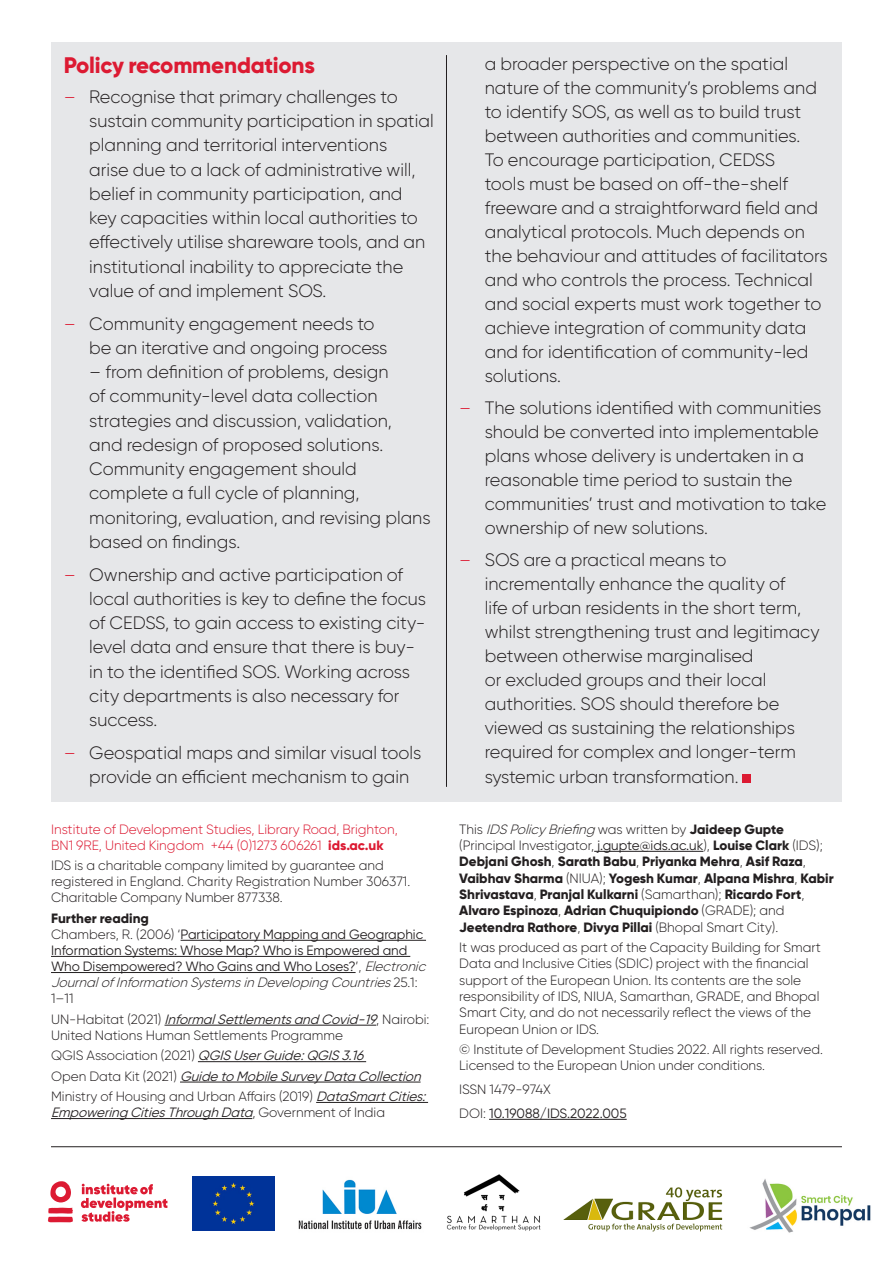
<style>
.page{position:relative;width:893px;height:1263px;background:#fff}
.page>*{position:absolute;margin:0;border:0;box-sizing:border-box;transform-origin:0 0}
.B_H2__red{font:800 22.5px "Gilroy";letter-spacing:-.01em;color:#dc1a32}
.t1{font:300 18px/24.3px "Gilroy";color:#231f20}
.B_blurb{font:300 13.5px/16.4px "Gilroy";color:#231f20}
.B_blurb-2{font:800 13.5px/16.4px "Gilroy";color:#231f20}
.B_blurb-3{font:13.5px/16.2px "Gilroy";color:#231f20}
.B_blurb-4{font:300 13.5px/16.2px "Gilroy";color:#dc1a32}
.B_blurb-5{font:italic 13.5px "Gilroy";color:#231f20}
.s1{color:#dc1a32}
.s2{font-weight:800}
.s3{font-weight:300}
.s4{font-weight:300;font-style:italic}
.s5{font-weight:400;font-style:italic}
.s6{font-weight:300;font-style:normal}
.s7{font-weight:400}
</style>
<div class="page">
<hr style="left:51px;top:1146px;width:791px;height:1px;background:#231f20">
<div style="left:51px;top:43px;width:791px;height:759px;background:#e6e7e9"></div>
<div style="left:743px;top:775px;width:8px;height:8px;background:#dc1a32"></div>
<hr style="left:446px;top:55px;width:1px;height:732px;background:#231f20">
<hr style="left:181px;top:940px;width:245px;height:1px;background:#231f20">
<hr style="left:51px;top:956px;width:359px;height:1px;background:#231f20">
<hr style="left:51px;top:972px;width:305px;height:1px;background:#231f20">
<hr style="left:165px;top:1025px;width:211px;height:1px;background:#231f20">
<hr style="left:198px;top:1061px;width:168px;height:1px;background:#231f20">
<hr style="left:180px;top:1082px;width:241px;height:1px;background:#231f20">
<hr style="left:316px;top:1102px;width:112px;height:1px;background:#231f20">
<hr style="left:51px;top:1118px;width:201px;height:1px;background:#231f20">
<hr style="left:594px;top:851px;width:109px;height:1px;background:#231f20">
<hr style="left:489px;top:1119px;width:138px;height:1px;background:#231f20">
<svg style="left:48px;top:1181px;width:119px;height:41px"></svg>
<img style="left:298px;top:1179px;width:124px;height:51px">
<img style="left:446px;top:1174px;width:95px;height:57px">
<div style="left:193px;top:1176px;width:81px;height:54px;background:#039"></div>
<img style="left:563px;top:1187px;width:160px;height:45px">
<img style="left:749px;top:1179px;width:122px;height:54px">
<p class="B_H2__red" style="left:64px;top:51px;width:253px">Policy recommendations</p>
<p class="t1" style="left:89px;top:84px;width:346px;text-indent:-26px"><span class="s1">–</span> Recognise that primary challenges to sustain community participation in spatial planning and territorial interventions<br>arise due to a lack of administrative will, belief in community participation, and key capacities within local authorities to effectively utilise shareware tools, and an institutional inability to appreciate the value of and implement SOS.</p>
<p class="t1" style="left:89px;top:311px;width:300px;text-indent:-26px"><span class="s1">–</span> Community engagement needs to be an iterative and ongoing process</p>
<p class="t1" style="left:89px;top:359px;width:343px">– from definition of problems, design<br>of community-level data collection strategies and discussion, validation,<br>and redesign of proposed solutions.<br>Community engagement should complete a full cycle of planning, monitoring, evaluation, and revising plans based on findings.</p>
<p class="t1" style="left:89px;top:562px;width:338px;text-indent:-26px"><span class="s1">–</span> Ownership and active participation of local authorities is key to define the focus of CEDSS, to gain access to existing city&shy;level data and ensure that there is buy&shy;in to the identified SOS. Working across city departments is also necessary for success.</p>
<p class="t1" style="left:89px;top:740px;width:334px;text-indent:-26px"><span class="s1">–</span> Geospatial maps and similar visual tools provide an efficient mechanism to gain</p>
<p class="B_blurb-4" style="left:51px;top:821px;width:348px">Institute of Development Studies, Library Road, Brighton,<br>BN1 9RE, United Kingdom +44 (0)1273 606261 <span class="s2">ids.ac.uk</span></p>
<p class="B_blurb" style="left:51px;top:857px;width:361px">IDS is a charitable company limited by guarantee and registered in England. Charity Registration Number 306371.<br>Charitable Company Number 877338.</p>
<p class="B_blurb-2" style="left:51px;top:910px;width:99px">Further reading</p>
<p class="B_blurb-3" style="left:51px;top:926px;width:380px"><span class="s3">Chambers, R. (2006) ‘</span>Participatory Mapping and Geographic Information Systems: Whose Map? Who is Empowered and Who Disempowered? Who Gains and Who Loses?<span class="s3">’,</span> <span class="s4">Electronic JournalofInformationSystemsinDeveloping Countries</span><span class="s3">2 5 . 1 :<br>1–11</span></p>
<p class="B_blurb" style="left:51px;top:1011px;width:380px">U N - H a b i t a t ( 2 0 2 1 ) <span class="s5">InformalSettlementsand Covid-19</span>, N a i r o b i :<br>United Nations Human Settlements Programme</p>
<p class="B_blurb-5" style="left:51px;top:1047px;width:318px"><span class="s6">QGIS Association (2021)</span> QGISUserGuide:QGIS3.16</p>
<p class="B_blurb-5" style="left:51px;top:1068px;width:375px"><span class="s6">O p e n D a t a K i t ( 2 0 2 1 )</span> Guideto MobileSurveyData Collection</p>
<p class="B_blurb" style="left:51px;top:1088px;width:380px">Ministry of Housing and Urban Affairs (2019) <span class="s5">DataSmartCities:<br>Empowering CitiesThroughData</span>, G o v e r n m e n t o f I n d i a</p>
<p class="t1" style="left:485px;top:51px;width:344px">a broader perspective on the spatial nature of the community’s problems and to identify SOS, as well as to build trust between authorities and communities.<br>To encourage participation, CEDSS<br>tools must be based on off-the-shelf freeware and a straightforward field and analytical protocols. Much depends on the behaviour and attitudes of facilitators and who controls the process. Technical and social experts must work together to achieve integration of community data and for identification of community-led solutions.</p>
<p class="t1" style="left:485px;top:395px;width:343px;text-indent:-26px"><span class="s1">–</span> The solutions identified with communities should be converted into implementable plans whose delivery is undertaken in a reasonable time period to sustain the communities’ trust and motivation to take ownership of new solutions.</p>
<p class="t1" style="left:485px;top:548px;width:336px;text-indent:-26px"><span class="s1">–</span> SOS are a practical means to incrementally enhance the quality of<br>life of urban residents in the short term, whilst strengthening trust and legitimacy between otherwise marginalised<br>or excluded groups and their local authorities. SOS should therefore be viewed as sustaining the relationships required for complex and longer-term systemic urban transformation.</p>
<p class="B_blurb-2" style="left:459px;top:821px;width:376px"><span class="s3">This</span> <span class="s4">IDSPolicyBriefing</span> <span class="s3">was written by</span> Jaideep Gupte <span class="s3">(Principal Investigator,</span> <span class="s7">j.gupte@ids.ac.uk</span><span class="s3">),</span> Louise Clark <span class="s3">(IDS); </span>Debjani Ghosh<span class="s3">,</span> Sarath Babu<span class="s3">,</span> Priyanka Mehra<span class="s3">,</span> Asif Raza<span class="s3">, </span>Vaibhav Sharma <span class="s3">(NIUA);</span> Yogesh Kumar<span class="s3">,</span> Alpana Mishra<span class="s3">,</span> Kabir Shrivastava<span class="s3">,</span> Pranjal Kulkarni <span class="s3">(Samarthan);</span> Ricardo Fort<span class="s3">, </span>Alvaro Espinoza<span class="s3">,</span> Adrian Chuquipiondo <span class="s3">(GRADE); and </span>Jeetendra Rathore<span class="s3">,</span> Divya Pillai <span class="s3">(Bhopal Smart City).</span></p>
<p class="B_blurb" style="left:459px;top:939px;width:363px">It was produced as part of the Capacity Building for Smart Data and Inclusive Cities (SDIC) project with the financial support of the European Union. Its contents are the sole responsibility of IDS, NIUA, Samarthan, GRADE, and Bhopal Smart City, and do not necessarily reflect the views of the European Union or IDS.</p>
<p class="B_blurb" style="left:459px;top:1041px;width:365px">© Institute of Development Studies 2022. All rights reserved.<br>Licensed to the European Union under conditions.</p>
<p class="B_blurb" style="left:459px;top:1081px;width:93px">ISSN 1479-974X</p>
<p class="B_blurb-3" style="left:459px;top:1105px;width:169px"><span class="s3">DOI:</span> 10.19088/IDS.2022.005</p>
</div>
